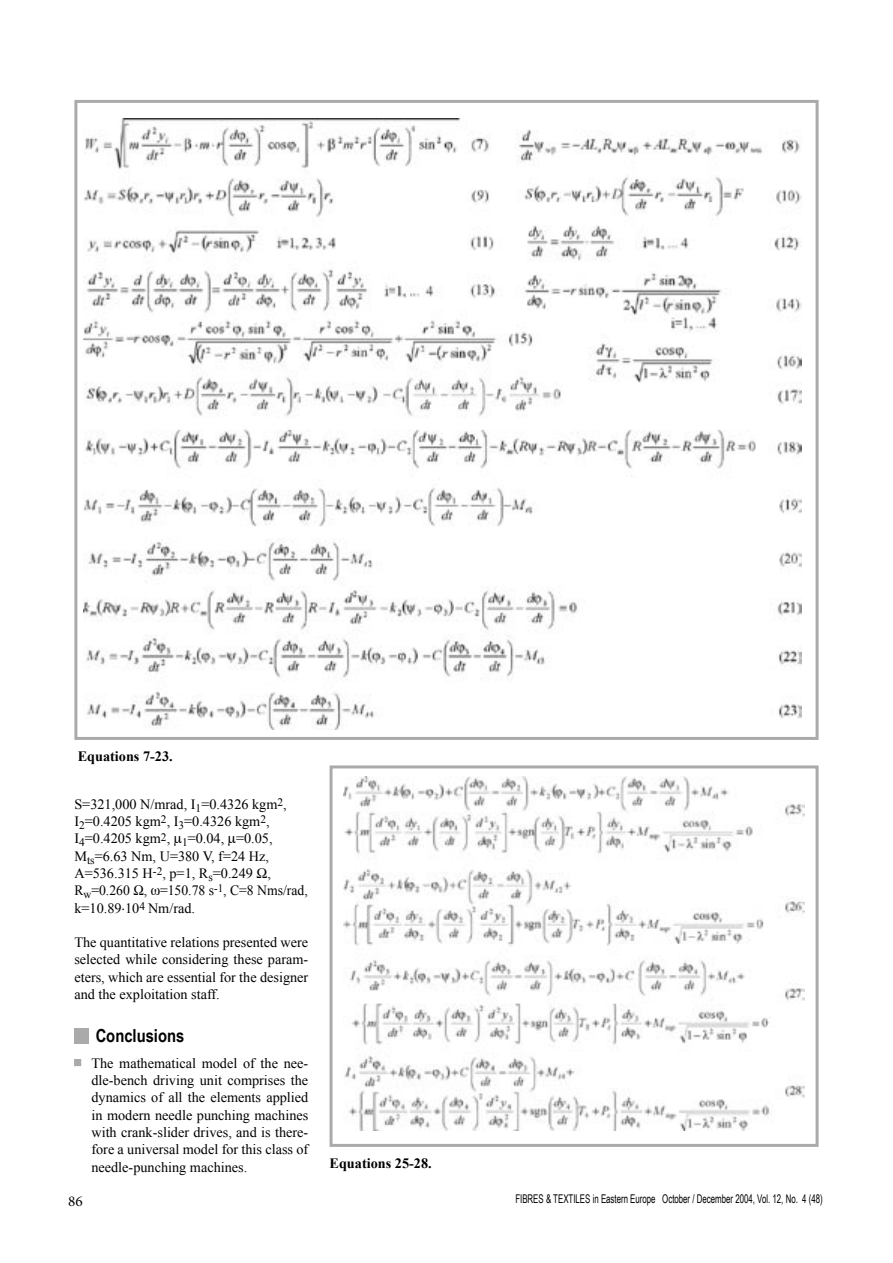
<style>
.page{position:relative;width:893px;height:1263px;background:#fff}
.page>*{position:absolute;margin:0;border:0;box-sizing:border-box;transform-origin:0 0}
.Podtytuł_1{font:700 18px "Arial Narrow";color:#000}
.t1{font:15px "Minion Pro";color:#000}
.t2{font:14.25px/17.2px "Times New Roman";color:#000;text-align:justify}
.t3{font:700 14.25px "Times New Roman";color:#000}
.t4{font:12px "Arial Narrow";color:#000;scale:.8 1}
.s1{color:#aaa}
</style>
<div class="page">
<img style="left:84px;top:119px;width:718px;height:611px">
<div style="left:74px;top:100px;width:745px;height:640px;border:3px solid #aaa"></div>
<img style="left:343px;top:777px;width:461px;height:354px">
<div style="left:330px;top:765px;width:489px;height:382px;border:3px solid #aaa"></div>
<div style="left:74px;top:1059px;width:7px;height:7px;border:3px solid #aaa"></div>
<div style="left:74px;top:1028px;width:15px;height:15px;background:#aaa"></div>
<p class="t3" style="left:78px;top:746px;width:97px">Equations 7-23.</p>
<p class="t2" style="left:74px;top:795px;width:235px;text-align:left">S=321,000 N/mrad, I<sub>1</sub>=0.4326 kgm<sup>2</sup>,<br>I<sub>2</sub>=0.4205 kgm<sup>2</sup>, I<sub>3</sub>=0.4326 kgm<sup>2</sup>,<br>I<sub>4</sub>=0.4205 kgm<sup>2</sup>, <sub>1</sub>=0.04, =0.05,<br>M<sub>ts</sub>=6.63 Nm, U=380 V, f=24 Hz,<br>A=536.315 H<sup>-2</sup>, p=1, R<sub>s</sub>=0.249 ,<br>R<sub>w</sub>=0.260 , =150.78 s<sup>-1</sup>, C=8 Nms/rad, k=10.89⋅10<sup>4</sup> Nm/rad.</p>
<p class="t2" style="left:74px;top:933px;width:235px">The quantitative relations presented were selected while considering these param&shy;eters, which are essential for the designer and the exploitation staff.</p>
<p class="Podtytuł_1" style="left:96px;top:1022px;width:90px">Conclusions</p>
<p class="t2" style="left:91px;top:1054px;width:218px;text-indent:-17px"><span class="s1">▪</span> The mathematical model of the nee&shy;dle-bench driving unit comprises the dynamics of all the elements applied in modern needle punching machines with crank-slider drives, and is there&shy;fore a universal model for this class of needle-punching machines.</p>
<p class="t3" style="left:330px;top:1154px;width:104px">Equations 25-28.</p>
<p class="t1" style="left:68px;top:1192px;width:16px">86</p>
<p class="t4" style="left:515px;top:1190px;width:386px">FIBRES &amp; TEXTILES in Eastern Europe October / December 2004, Vol. 12, No. 4 (48)</p>
</div>
